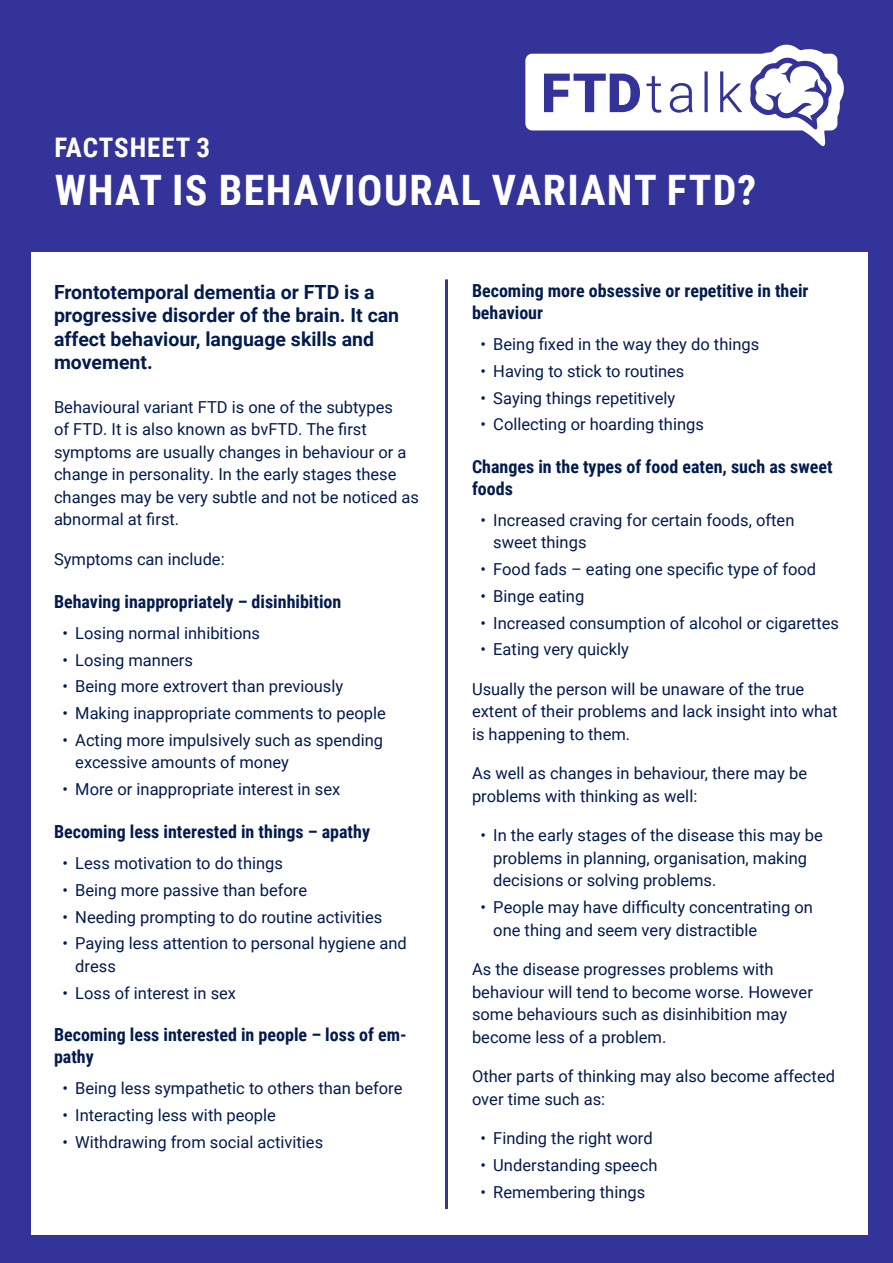
<style>
.page{position:relative;width:893px;height:1263px;background:#339}
.page>*{position:absolute;margin:0;border:0;box-sizing:border-box;transform-origin:0 0}
.t1{font:700 42px "Roboto Condensed";letter-spacing:.035em;color:#fff}
.t2{font:700 27px "Roboto Condensed";letter-spacing:.035em;color:#fff}
.t3{font:700 19.5px/23.4px "Roboto";color:#031b4e}
.t4{font:700 18px/21.6px "Roboto Condensed";color:#031b4e}
.t5{font:16.5px/22.5px "Roboto";color:#031b4e}
</style>
<div class="page">
<div style="left:31px;top:252px;width:836px;height:983px;background:#fff"></div>
<svg style="left:525px;top:44px;width:319px;height:102px"></svg>
<hr style="left:445px;top:279px;width:3px;height:930px;background:#34388e">
<h2 class="t2" style="left:54px;top:129px;width:157px">FACTSHEET 3</h2>
<h1 class="t1" style="left:55px;top:161px;width:703px">WHAT IS BEHAVIOURAL VARIANT FTD?</h1>
<p class="t3" style="left:54px;top:280px;width:347px">Frontotemporal dementia or FTD is a progressive disorder of the brain. It can affect behaviour, language skills and movement.</p>
<p class="t5" style="left:54px;top:395px;width:366px">Behavioural variant FTD is one of the subtypes<br>of FTD. It is also known as bvFTD. The first symptoms are usually changes in behaviour or a change in personality. In the early stages these changes may be very subtle and not be noticed as abnormal at first.</p>
<p class="t5" style="left:54px;top:547px;width:172px">Symptoms can include:</p>
<p class="t4" style="left:54px;top:590px;width:289px">Behaving inappropriately – disinhibition</p>
<p class="t5" style="left:63px;top:621px;width:199px">• Losing normal inhibitions</p>
<p class="t5" style="left:63px;top:648px;width:132px">• Losing manners</p>
<p class="t5" style="left:63px;top:675px;width:282px">• Being more extrovert than previously</p>
<p class="t5" style="left:63px;top:701px;width:325px">• Making inappropriate comments to people</p>
<p class="t5" style="left:75px;top:728px;width:309px;text-indent:-13px">• Acting more impulsively such as spending excessive amounts of money</p>
<p class="t5" style="left:63px;top:777px;width:279px">• More or inappropriate interest in sex</p>
<p class="t4" style="left:54px;top:820px;width:318px">Becoming less interested in things – apathy</p>
<p class="t5" style="left:63px;top:851px;width:222px">• Less motivation to do things</p>
<p class="t5" style="left:63px;top:878px;width:246px">• Being more passive than before</p>
<p class="t5" style="left:63px;top:905px;width:321px">• Needing prompting to do routine activities</p>
<p class="t5" style="left:75px;top:931px;width:333px;text-indent:-13px">• Paying less attention to personal hygiene and dress</p>
<p class="t5" style="left:63px;top:981px;width:175px">• Loss of interest in sex</p>
<p class="t4" style="left:54px;top:1023px;width:354px">Becoming less interested in people – loss of em&shy;pathy</p>
<p class="t5" style="left:63px;top:1076px;width:342px">• Being less sympathetic to others than before</p>
<p class="t5" style="left:63px;top:1103px;width:215px">• Interacting less with people</p>
<p class="t5" style="left:63px;top:1130px;width:262px">• Withdrawing from social activities</p>
<p class="t4" style="left:472px;top:280px;width:338px">Becoming more obsessive or repetitive in their behaviour</p>
<p class="t5" style="left:480px;top:332px;width:280px">• Being fixed in the way they do things</p>
<p class="t5" style="left:480px;top:359px;width:205px">• Having to stick to routines</p>
<p class="t5" style="left:480px;top:386px;width:196px">• Saying things repetitively</p>
<p class="t5" style="left:480px;top:412px;width:225px">• Collecting or hoarding things</p>
<p class="t4" style="left:472px;top:455px;width:362px">Changes in the types of food eaten, such as sweet foods</p>
<p class="t5" style="left:493px;top:508px;width:303px;text-indent:-13px">• Increased craving for certain foods, often sweet things</p>
<p class="t5" style="left:480px;top:557px;width:337px">• Food fads – eating one specific type of food</p>
<p class="t5" style="left:480px;top:584px;width:105px">• Binge eating</p>
<p class="t5" style="left:480px;top:611px;width:360px">• Increased consumption of alcohol or cigarettes</p>
<p class="t5" style="left:480px;top:637px;width:150px">• Eating very quickly</p>
<p class="t5" style="left:472px;top:677px;width:367px">Usually the person will be unaware of the true extent of their problems and lack insight into what is happening to them.</p>
<p class="t5" style="left:472px;top:761px;width:337px">As well as changes in behaviour, there may be problems with thinking as well:</p>
<p class="t5" style="left:493px;top:823px;width:331px;text-indent:-13px">• In the early stages of the disease this may be problems in planning, organisation, making decisions or solving problems.</p>
<p class="t5" style="left:493px;top:895px;width:321px;text-indent:-13px">• People may have difficulty concentrating on one thing and seem very distractible</p>
<p class="t5" style="left:472px;top:957px;width:342px">As the disease progresses problems with behaviour will tend to become worse. However some behaviours such as disinhibition may become less of a problem.</p>
<p class="t5" style="left:472px;top:1064px;width:365px">Other parts of thinking may also become affected over time such as:</p>
<p class="t5" style="left:480px;top:1126px;width:174px">• Finding the right word</p>
<p class="t5" style="left:480px;top:1153px;width:178px">• Understanding speech</p>
<p class="t5" style="left:480px;top:1180px;width:166px">• Remembering things</p>
</div>
